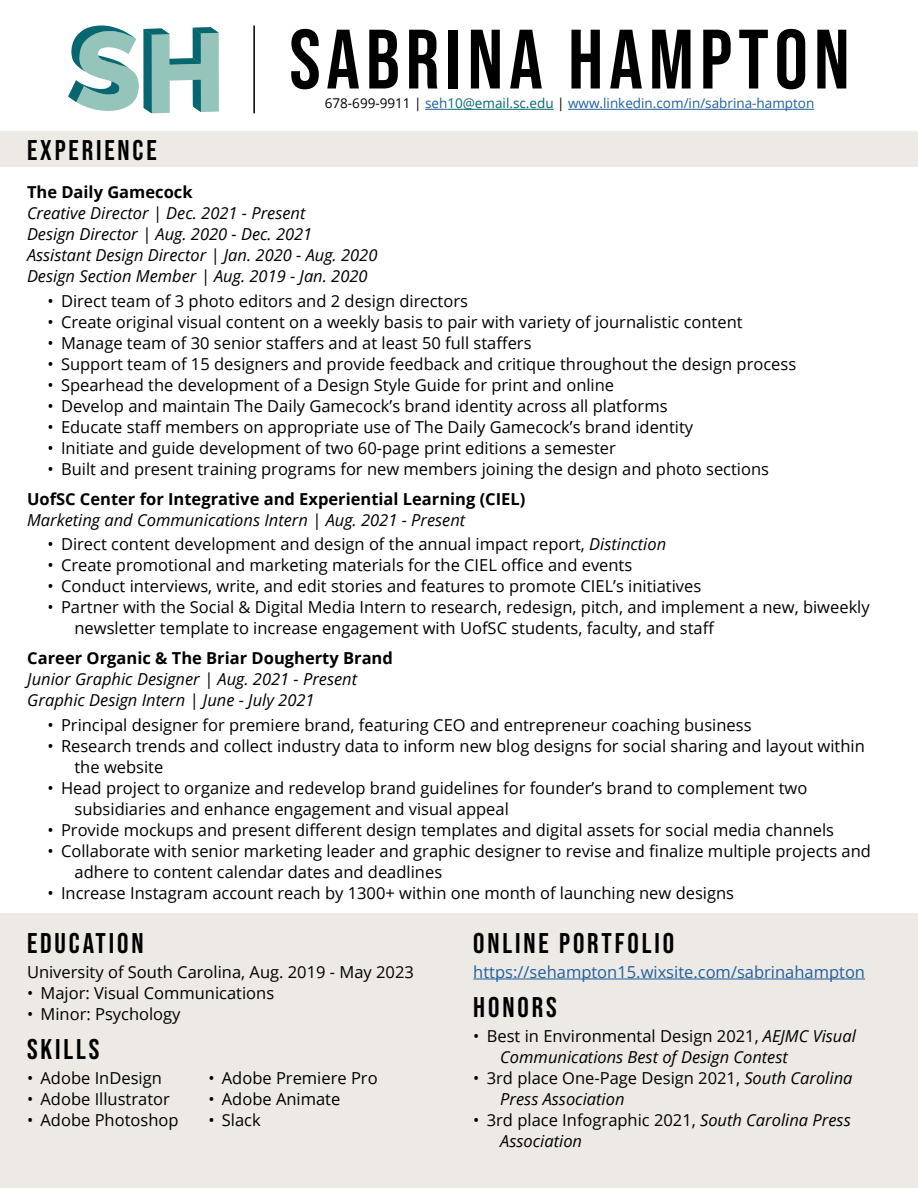
<style>
.page{position:relative;width:918px;height:1188px;background:#fff}
.page>*{position:absolute;margin:0;border:0;box-sizing:border-box;transform-origin:0 0}
.t1{font:84px "Bebas Neue";letter-spacing:.07em;color:#000}
.t2{font:28.5px "Bebas Neue";letter-spacing:.1em;color:#000}
.t3{font:16.5px/21px "Open Sans";color:#000}
.t4{font:italic 16.5px/21px "Open Sans";color:#000}
.t5{font:700 16.5px "Open Sans";color:#000}
.t6{font:16.5px "Open Sans";color:#215e9e}
.t7{font:13.5px "Open Sans";color:#215e9e}
.s1{color:#000}
.s2{color:#076771}
.s3{font-style:italic}
.s4{font-style:normal}
</style>
<div class="page">
<div style="left:0;top:914px;width:918px;height:274px;background:#edeae5"></div>
<div style="left:0;top:131px;width:918px;height:36px;background:#edeae5"></div>
<svg style="left:425px;top:109px;width:22px;height:1px"></svg>
<hr style="left:447px;top:109px;width:107px;height:1px;background:#076771">
<hr style="left:568px;top:109px;width:246px;height:1px;background:#215e9e">
<svg style="left:68px;top:25px;width:151px;height:88px"></svg>
<hr style="left:253px;top:26px;width:2px;height:87px;background:#000">
<hr style="left:473px;top:979px;width:392px;height:1px;background:#215e9e">
<h1 class="t1" style="left:289px;top:12px;width:562px">SABRINA HAMPTON</h1>
<h2 class="t2" style="left:27px;top:134px;width:131px">EXPERIENCE</h2>
<p class="t7" style="left:325px;top:94px;width:491px"><span class="s1">678-699-9911 |</span> seh<span class="s2">10@email.sc.edu</span> <span class="s1">|</span> www.linkedin.com/in/sabrina-hampton</p>
<p class="t5" style="left:27px;top:180px;width:167px">The Daily Gamecock</p>
<p class="t4" style="left:27px;top:202px;width:352px">Creative Director | Dec. 2021 - Present<br>Design Director | Aug. 2020 - Dec. 2021<br>Assistant Design Director | Jan. 2020 - Aug. 2020<br>Design Section Member | Aug. 2019 - Jan. 2020</p>
<p class="t3" style="left:48px;top:290px;width:422px">• Direct team of 3 photo editors and 2 design directors</p>
<p class="t3" style="left:48px;top:311px;width:697px">• Create original visual content on a weekly basis to pair with variety of journalistic content</p>
<p class="t3" style="left:48px;top:332px;width:486px">• Manage team of 30 senior staffers and at least 50 full staffers</p>
<p class="t3" style="left:48px;top:353px;width:750px">• Support team of 15 designers and provide feedback and critique throughout the design process</p>
<p class="t3" style="left:48px;top:374px;width:568px">• Spearhead the development of a Design Style Guide for print and online</p>
<p class="t3" style="left:48px;top:395px;width:622px">• Develop and maintain The Daily Gamecock’s brand identity across all platforms</p>
<p class="t3" style="left:48px;top:416px;width:647px">• Educate staff members on appropriate use of The Daily Gamecock’s brand identity</p>
<p class="t3" style="left:48px;top:437px;width:570px">• Initiate and guide development of two 60-page print editions a semester</p>
<p class="t3" style="left:48px;top:458px;width:723px">• Built and present training programs for new members joining the design and photo sections</p>
<p class="t5" style="left:27px;top:487px;width:500px">UofSC Center for Integrative and Experiential Learning (CIEL)</p>
<p class="t4" style="left:27px;top:509px;width:440px">Marketing and Communications Intern | Aug. 2021 - Present</p>
<p class="t3" style="left:48px;top:533px;width:620px">• Direct content development and design of the annual impact report, <span class="s3">Distinction</span></p>
<p class="t3" style="left:48px;top:554px;width:586px">• Create promotional and marketing materials for the CIEL office and events</p>
<p class="t3" style="left:48px;top:575px;width:655px">• Conduct interviews, write, and edit stories and features to promote CIEL’s initiatives</p>
<p class="t3" style="left:75px;top:596px;width:797px;text-indent:-27px">• Partner with the Social &amp; Digital Media Intern to research, redesign, pitch, and implement a new, biweekly newsletter template to increase engagement with UofSC students, faculty, and staff</p>
<p class="t5" style="left:27px;top:646px;width:367px">Career Organic &amp; The Briar Dougherty Brand</p>
<p class="t4" style="left:27px;top:668px;width:331px">Junior Graphic Designer | Aug. 2021 - Present<br>Graphic Design Intern | June - July 2021</p>
<p class="t3" style="left:48px;top:714px;width:706px">• Principal designer for premiere brand, featuring CEO and entrepreneur coaching business</p>
<p class="t3" style="left:75px;top:735px;width:792px;text-indent:-27px">• Research trends and collect industry data to inform new blog designs for social sharing and layout within the website</p>
<p class="t3" style="left:75px;top:777px;width:734px;text-indent:-27px">• Head project to organize and redevelop brand guidelines for founder’s brand to complement two subsidiaries and enhance engagement and visual appeal</p>
<p class="t3" style="left:48px;top:819px;width:788px">• Provide mockups and present different design templates and digital assets for social media channels</p>
<p class="t3" style="left:75px;top:840px;width:798px;text-indent:-27px">• Collaborate with senior marketing leader and graphic designer to revise and finalize multiple projects and adhere to content calendar dates and deadlines</p>
<p class="t3" style="left:48px;top:882px;width:688px">• Increase Instagram account reach by 1300+ within one month of launching new designs</p>
<h2 class="t2" style="left:27px;top:927px;width:118px">EDUCATION</h2>
<p class="t3" style="left:27px;top:982px;width:249px">• Major: Visual Communications</p>
<p class="t3" style="left:27px;top:1003px;width:155px">• Minor: Psychology</p>
<p class="t3" style="left:27px;top:961px;width:388px">University of South Carolina, Aug. 2019 - May 2023</p>
<h2 class="t2" style="left:27px;top:1033px;width:74px">SKILLS</h2>
<p class="t3" style="left:27px;top:1067px;width:136px">• Adobe InDesign</p>
<p class="t3" style="left:27px;top:1088px;width:144px">• Adobe Illustrator</p>
<p class="t3" style="left:27px;top:1109px;width:153px">• Adobe Photoshop</p>
<p class="t3" style="left:208px;top:1067px;width:171px">• Adobe Premiere Pro</p>
<p class="t3" style="left:208px;top:1088px;width:134px">• Adobe Animate</p>
<p class="t3" style="left:208px;top:1109px;width:54px">• Slack</p>
<h2 class="t2" style="left:473px;top:927px;width:202px">ONLINE PORTFOLIO</h2>
<p class="t6" style="left:473px;top:960px;width:393px">https://sehampton15.wixsite.com/sabrinahampton</p>
<h2 class="t2" style="left:473px;top:991px;width:85px">HONORS</h2>
<p class="t4" style="left:500px;top:1025px;width:357px;text-indent:-27px"><span class="s4">• Best in Environmental Design 2021,</span> AEJMC Visual<br>Communications Best of Design Contest</p>
<p class="t4" style="left:500px;top:1067px;width:354px;text-indent:-27px"><span class="s4">• 3rd place One-Page Design 2021,</span> South Carolina<br>Press Association</p>
<p class="t4" style="left:500px;top:1109px;width:352px;text-indent:-27px"><span class="s4">• 3rd place Infographic 2021,</span> South Carolina Press<br>Association</p>
</div>
